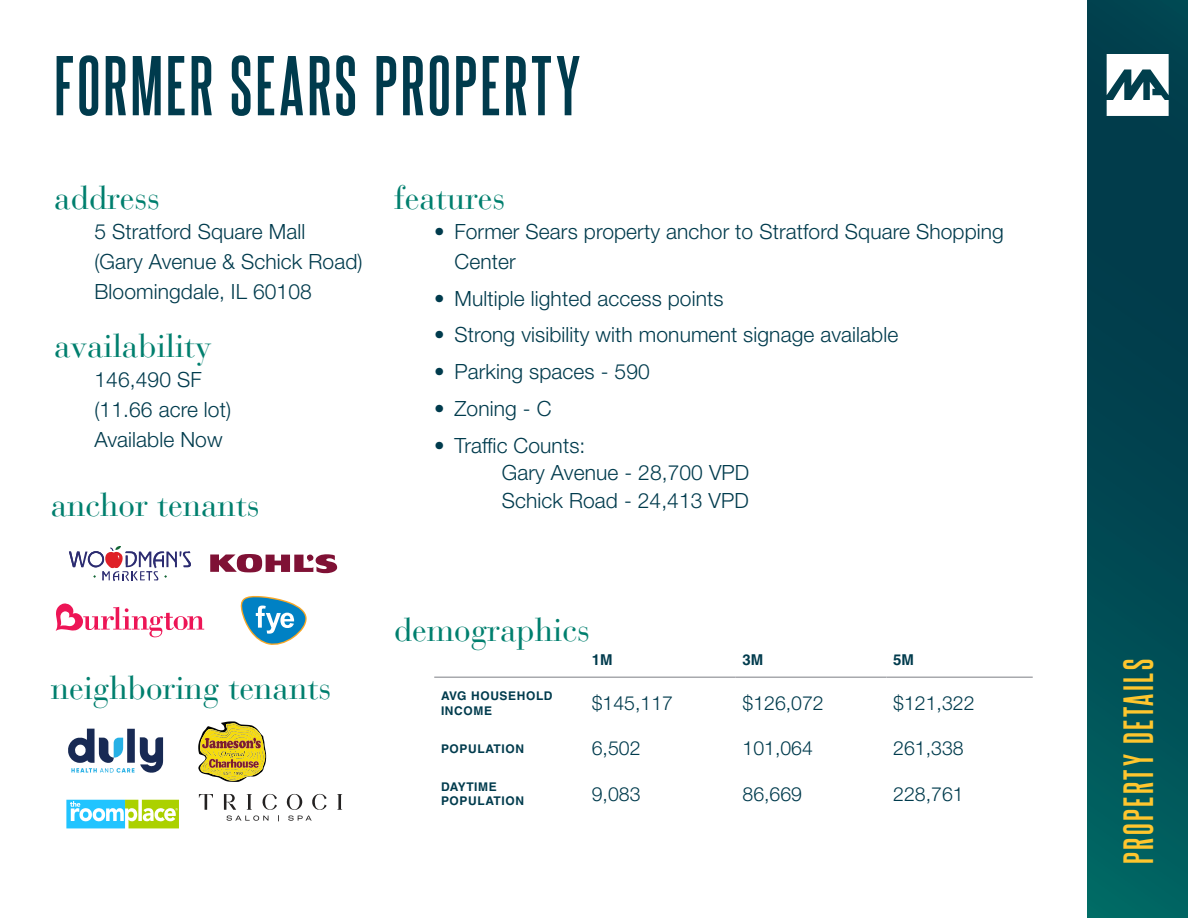
<style>
.page{position:relative;width:1188px;height:918px;background:#fff}
.page>*{position:absolute;margin:0;border:0;box-sizing:border-box;transform-origin:0 0}
.secondary_property_name{font:700 72px "Steelfish Rg";letter-spacing:.045em;color:#003b4d}
.page_label{font:700 36px "Steelfish Rg";letter-spacing:.07em;color:#fec62e}
.small_serif_subhead{font:33px "Bauer Bodoni LT";color:#007f6e}
.body_text_indent{font:300 21px/30px "Helvetica Neue LT Std";letter-spacing:.005em;color:#003b4d}
.body_text_bullet{font:300 21px "Helvetica Neue LT Std";letter-spacing:.005em;color:#003b4d}
.body_text_indent-2{font:300 19.5px "Helvetica Neue LT Std";color:#003b4d}
.t1{font:700 15px "Helvetica";color:#003b4d}
.t2{font:700 12px/14.4px "Helvetica";letter-spacing:.05em;color:#003b4d}
</style>
<div class="page">
<div style="left:1087px;top:0;width:101px;height:918px;background:linear-gradient(to bottom,#013447,#005d5e)"></div>
<svg style="left:1107px;top:54px;width:62px;height:62px"></svg>
<hr style="left:434px;top:676px;width:151px;height:2px;background:#a8a9ad">
<hr style="left:585px;top:676px;width:151px;height:2px;background:#a8a9ad">
<hr style="left:736px;top:676px;width:151px;height:2px;background:#a8a9ad">
<hr style="left:887px;top:676px;width:146px;height:2px;background:#a8a9ad">
<svg style="left:210px;top:554px;width:127px;height:19px"></svg>
<svg style="left:56px;top:604px;width:148px;height:33px"></svg>
<svg style="left:241px;top:596px;width:66px;height:49px"></svg>
<svg style="left:69px;top:546px;width:122px;height:35px"></svg>
<svg style="left:68px;top:729px;width:95px;height:44px"></svg>
<svg style="left:198px;top:721px;width:68px;height:61px"></svg>
<svg style="left:66px;top:799px;width:113px;height:30px"></svg>
<svg style="left:199px;top:794px;width:143px;height:27px"></svg>
<p class="secondary_property_name" style="left:54px;top:42px;width:528px">FORMER SEARS PROPERTY</p>
<p class="small_serif_subhead" style="left:54px;top:178px;width:108px">address</p>
<p class="body_text_indent" style="left:94px;top:216px;width:212px">5 Stratford Square Mall</p>
<p class="body_text_indent" style="left:94px;top:246px;width:270px">(Gary Avenue &amp; Schick Road)</p>
<p class="body_text_indent" style="left:94px;top:276px;width:219px">Bloomingdale, IL 60108</p>
<p class="small_serif_subhead" style="left:54px;top:326px;width:159px">availability</p>
<p class="body_text_indent" style="left:94px;top:364px;width:109px">146,490 SF</p>
<p class="body_text_indent" style="left:94px;top:394px;width:138px">(11.66 acre lot)</p>
<p class="body_text_indent" style="left:94px;top:424px;width:130px">Available Now</p>
<p class="small_serif_subhead" style="left:51px;top:485px;width:211px">anchor tenants</p>
<p class="small_serif_subhead" style="left:394px;top:178px;width:113px">features</p>
<p class="body_text_indent" style="left:454px;top:216px;width:551px;text-indent:-20px">• Former Sears property anchor to Stratford Square Shopping<br>Center</p>
<p class="body_text_indent" style="left:434px;top:283px;width:291px">• Multiple lighted access points</p>
<p class="body_text_indent" style="left:434px;top:319px;width:466px">• Strong visibility with monument signage available</p>
<p class="body_text_indent" style="left:434px;top:356px;width:217px">• Parking spaces - 590</p>
<p class="body_text_indent" style="left:434px;top:393px;width:119px">• Zoning - C</p>
<p class="body_text_indent" style="left:434px;top:430px;width:153px">• Traffic Counts:</p>
<p class="body_text_bullet" style="left:502px;top:460px;width:249px">Gary Avenue - 28,700 VPD</p>
<p class="body_text_bullet" style="left:502px;top:488px;width:249px">Schick Road - 24,413 VPD</p>
<p class="small_serif_subhead" style="left:51px;top:668px;width:282px">neighboring tenants</p>
<p class="small_serif_subhead" style="left:394px;top:610px;width:198px">demographics</p>
<p class="t1" style="left:592px;top:650px;width:22px">1M</p>
<p class="t1" style="left:743px;top:650px;width:22px">3M</p>
<p class="t1" style="left:893px;top:650px;width:22px">5M</p>
<p class="t2" style="left:441px;top:689px;width:113px">AVG HOUSEHOLD<br>INCOME</p>
<p class="body_text_indent-2" style="left:592px;top:691px;width:83px">$145,117</p>
<p class="body_text_indent-2" style="left:743px;top:691px;width:83px">$126,072</p>
<p class="body_text_indent-2" style="left:893px;top:691px;width:83px">$121,322</p>
<p class="t2" style="left:441px;top:741px;width:84px">POPULATION</p>
<p class="body_text_indent-2" style="left:592px;top:737px;width:50px">6,502</p>
<p class="body_text_indent-2" style="left:743px;top:737px;width:72px">101,064</p>
<p class="body_text_indent-2" style="left:893px;top:737px;width:72px">261,338</p>
<p class="t2" style="left:441px;top:779px;width:84px">DAYTIME<br>POPULATION</p>
<p class="body_text_indent-2" style="left:592px;top:782px;width:50px">9,083</p>
<p class="body_text_indent-2" style="left:743px;top:782px;width:61px">86,669</p>
<p class="body_text_indent-2" style="left:893px;top:782px;width:72px">228,761</p>
<p class="page_label" style="left:1116px;top:864px;width:207px;rotate:-90deg">PROPERTY DETAILS</p>
</div>
